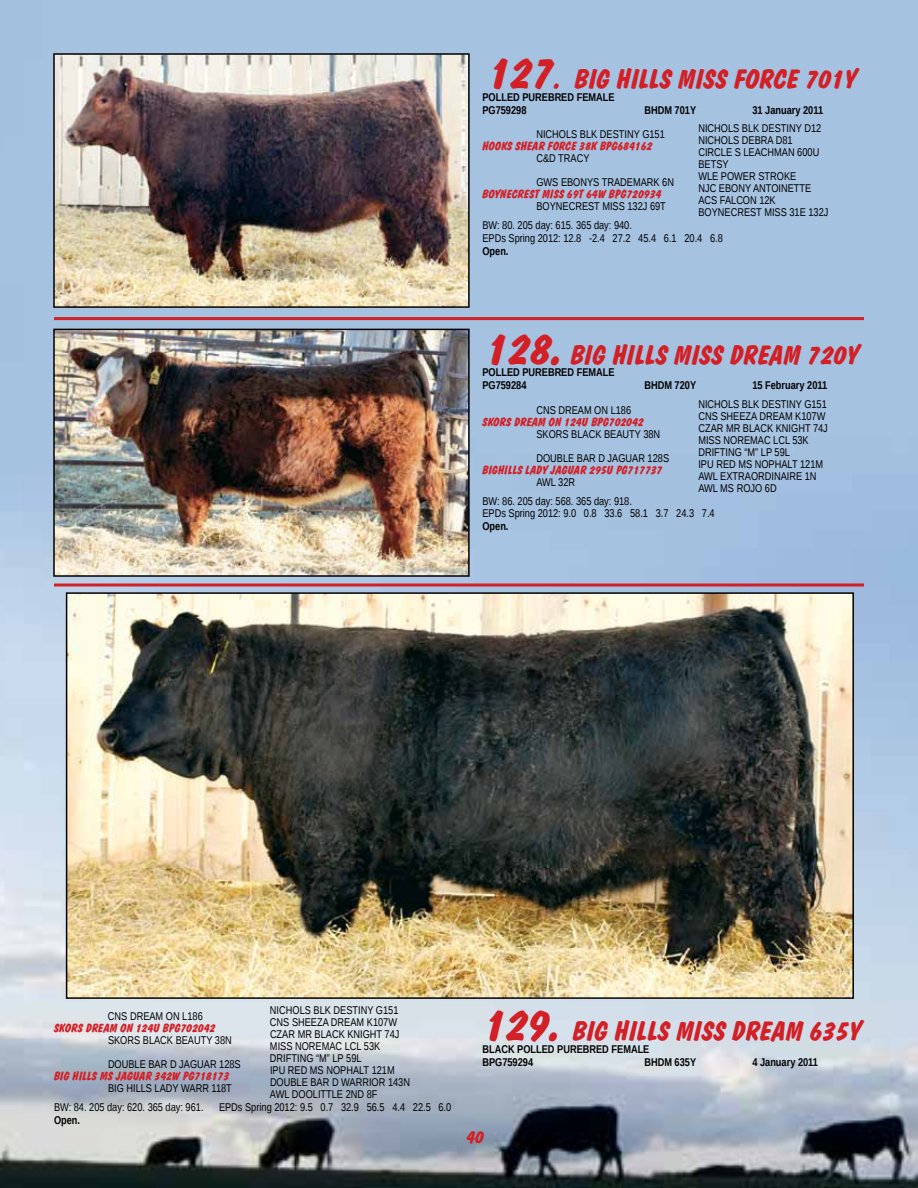
<style>
.page{position:relative;width:918px;height:1188px;background:#fff}
.page>*{position:absolute;margin:0;border:0;box-sizing:border-box;transform-origin:0 0}
.t1{font:700 27px "Dom Diagonal BT";color:#d31f26}
.t2{font:700 18px "Dom Diagonal BT";color:#d31f26}
.t3{font:700 12px "Dom Diagonal BT";color:#d31f26}
.t4{font:11.25px/12px "Liberation Sans Narrow";color:#000}
.t5{font:700 11.25px/12.8px "Liberation Sans Narrow";color:#000}
.s1{font-size:45px}
</style>
<div class="page">
<img style="left:0;top:0;width:918px;height:1188px">
<img style="left:56px;top:56px;width:411px;height:249px">
<div style="left:53px;top:53px;width:417px;height:255px;border:2px solid #000"></div>
<img style="left:56px;top:332px;width:411px;height:242px">
<div style="left:53px;top:329px;width:417px;height:248px;border:2px solid #000"></div>
<img style="left:69px;top:595px;width:782px;height:401px">
<div style="left:66px;top:592px;width:788px;height:407px;border:2px solid #000"></div>
<hr style="left:54px;top:317px;width:810px;height:3px;background:#d31f26">
<hr style="left:54px;top:584px;width:810px;height:2px;background:#d31f26">
<h1 class="t1" style="left:489px;top:62px;width:369px"><span class="s1">127</span>. BIG HILLS MISS FORCE 701Y</h1>
<p class="t5" style="left:482px;top:90px;width:134px">POLLED PUREBRED FEMALE<br>PG759298</p>
<p class="t5" style="left:644px;top:103px;width:53px">BHDM 701Y</p>
<p class="t5" style="left:752px;top:103px;width:72px">31 January 2011</p>
<p class="t4" style="left:698px;top:123px;width:124px">NICHOLS BLK DESTINY D12</p>
<p class="t4" style="left:536px;top:129px;width:130px">NICHOLS BLK DESTINY G151</p>
<p class="t4" style="left:698px;top:135px;width:96px">NICHOLS DEBRA D81</p>
<p class="t3" style="left:482px;top:139px;width:172px">HOOKS SHEAR FORCE 38K BPG684162</p>
<p class="t4" style="left:698px;top:147px;width:122px">CIRCLE S LEACHMAN 600U</p>
<p class="t4" style="left:536px;top:153px;width:55px">C&amp;D TRACY</p>
<p class="t4" style="left:698px;top:159px;width:99px">BETSY<br>WLE POWER STROKE</p>
<p class="t4" style="left:536px;top:177px;width:139px">GWS EBONYS TRADEMARK 6N</p>
<p class="t4" style="left:698px;top:183px;width:114px">NJC EBONY ANTOINETTE</p>
<p class="t3" style="left:482px;top:187px;width:181px">BOYNECREST MISS 69T 64W BPG720934</p>
<p class="t4" style="left:698px;top:195px;width:79px">ACS FALCON 12K</p>
<p class="t4" style="left:536px;top:201px;width:131px">BOYNECREST MISS 132J 69T</p>
<p class="t4" style="left:698px;top:207px;width:132px">BOYNECREST MISS 31E 132J</p>
<p class="t4" style="left:482px;top:219px;width:242px;line-height:12.8px">BW: 80. 205 day: 615. 365 day: 940.<br>EPDs Spring 2012: 12.8 -2.4 27.2 45.4 6.1 20.4 6.8</p>
<p class="t5" style="left:482px;top:244px;width:28px">Open.</p>
<h1 class="t1" style="left:487px;top:338px;width:373px"><span class="s1">128.</span> BIG HILLS MISS DREAM 720Y</h1>
<p class="t5" style="left:482px;top:366px;width:134px">POLLED PUREBRED FEMALE<br>PG759284</p>
<p class="t5" style="left:644px;top:379px;width:53px">BHDM 720Y</p>
<p class="t5" style="left:752px;top:379px;width:76px">15 February 2011</p>
<p class="t4" style="left:698px;top:398px;width:130px">NICHOLS BLK DESTINY G151</p>
<p class="t4" style="left:536px;top:404px;width:96px">CNS DREAM ON L186</p>
<p class="t4" style="left:698px;top:410px;width:129px">CNS SHEEZA DREAM K107W</p>
<p class="t3" style="left:482px;top:414px;width:163px">SKORS DREAM ON 124U BPG702042</p>
<p class="t4" style="left:698px;top:422px;width:131px">CZAR MR BLACK KNIGHT 74J</p>
<p class="t4" style="left:536px;top:428px;width:125px">SKORS BLACK BEAUTY 38N</p>
<p class="t4" style="left:698px;top:434px;width:112px">MISS NOREMAC LCL 53K<br>DRIFTING “M” LP 59L</p>
<p class="t4" style="left:536px;top:452px;width:134px">DOUBLE BAR D JAGUAR 128S</p>
<p class="t4" style="left:698px;top:458px;width:126px">IPU RED MS NOPHALT 121M</p>
<p class="t3" style="left:482px;top:462px;width:182px">BIGHILLS LADY JAGUAR 295U PG717737</p>
<p class="t4" style="left:698px;top:470px;width:120px">AWL EXTRAORDINAIRE 1N</p>
<p class="t4" style="left:536px;top:476px;width:40px">AWL 32R</p>
<p class="t4" style="left:698px;top:482px;width:80px">AWL MS ROJO 6D</p>
<p class="t4" style="left:482px;top:495px;width:234px;line-height:12.8px">BW: 86. 205 day: 568. 365 day: 918.<br>EPDs Spring 2012: 9.0 0.8 33.6 58.1 3.7 24.3 7.4</p>
<p class="t5" style="left:482px;top:520px;width:28px">Open.</p>
<p class="t4" style="left:108px;top:1011px;width:96px">CNS DREAM ON L186</p>
<p class="t3" style="left:54px;top:1021px;width:163px">SKORS DREAM ON 124U BPG702042</p>
<p class="t4" style="left:108px;top:1035px;width:125px">SKORS BLACK BEAUTY 38N</p>
<p class="t4" style="left:108px;top:1059px;width:134px">DOUBLE BAR D JAGUAR 128S</p>
<p class="t3" style="left:54px;top:1069px;width:177px">BIG HILLS MS JAGUAR 342W PG718173</p>
<p class="t4" style="left:108px;top:1083px;width:125px">BIG HILLS LADY WARR 118T</p>
<p class="t4" style="left:270px;top:1005px;width:130px">NICHOLS BLK DESTINY G151</p>
<p class="t4" style="left:270px;top:1017px;width:129px">CNS SHEEZA DREAM K107W</p>
<p class="t4" style="left:270px;top:1029px;width:131px">CZAR MR BLACK KNIGHT 74J</p>
<p class="t4" style="left:270px;top:1041px;width:112px">MISS NOREMAC LCL 53K<br>DRIFTING “M” LP 59L</p>
<p class="t4" style="left:270px;top:1065px;width:126px">IPU RED MS NOPHALT 121M</p>
<p class="t4" style="left:270px;top:1077px;width:142px">DOUBLE BAR D WARRIOR 143N</p>
<p class="t4" style="left:270px;top:1089px;width:109px">AWL DOOLITTLE 2ND 8F</p>
<p class="t4" style="left:54px;top:1102px;width:151px">BW: 84. 205 day: 620. 365 day: 961.</p>
<p class="t4" style="left:219px;top:1102px;width:234px">EPDs Spring 2012: 9.5 0.7 32.9 56.5 4.4 22.5 6.0</p>
<p class="t5" style="left:54px;top:1113px;width:28px">Open.</p>
<h1 class="t1" style="left:485px;top:1015px;width:378px"><span class="s1">129.</span> BIG HILLS MISS DREAM 635Y</h1>
<p class="t5" style="left:482px;top:1043px;width:169px">BLACK POLLED PUREBRED FEMALE<br>BPG759294</p>
<p class="t5" style="left:644px;top:1055px;width:53px">BHDM 635Y</p>
<p class="t5" style="left:752px;top:1055px;width:67px">4 January 2011</p>
<h2 class="t2" style="left:467px;top:1126px;width:19px">40</h2>
</div>
